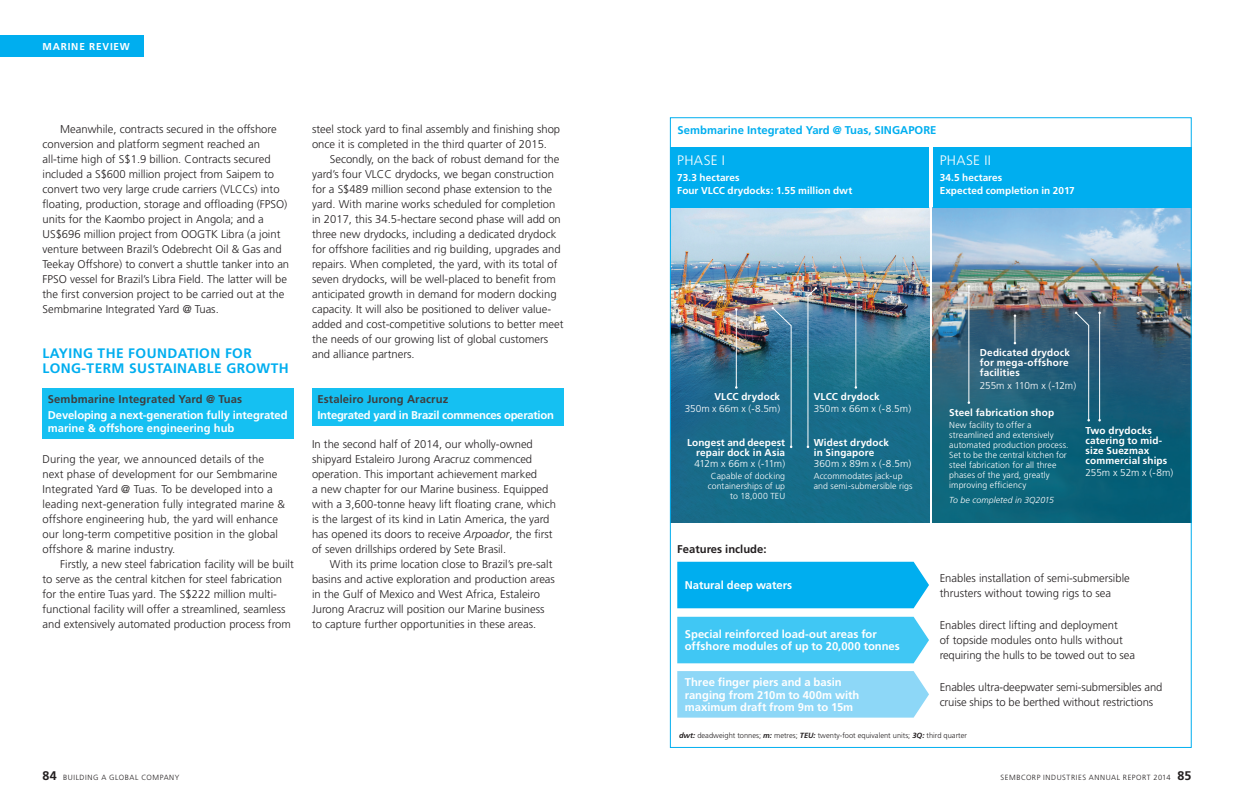
<style>
.page{position:relative;width:1234px;height:808px;background:#fff}
.page>*{position:absolute;margin:0;border:0;box-sizing:border-box;transform-origin:0 0}
.Subhead{font:700 13.75px/15px "Frutiger";letter-spacing:.03em;color:#00aeef}
.t1{font:300 13.75px "Frutiger";letter-spacing:.025em;color:#fff}
.Bodycopy___Generic{font:300 11.25px/15px "Frutiger";color:#231f20}
.Bodycopy___First_Par{font:300 11.25px/15px "Frutiger";color:#231f20}
.t2{font:700 11.25px/12.5px "Frutiger";color:#fff}
.t3{font:700 11.25px/16px "Frutiger";letter-spacing:-.02em;color:#fff}
.Subhead_Blue_9pt{font:700 11.25px "Frutiger";color:#00aeef}
.Body_Subhead___Black{font:700 11.25px "Frutiger";color:#231f20}
.t4{font:700 10px/10px "Frutiger";letter-spacing:.01em;color:#fff}
.t5{font:300 10px "Frutiger";letter-spacing:.005em;color:#fff}
.t6{font:300 10px "Frutiger";letter-spacing:-.02em;color:#fff}
.t7{font:300 10px "Frutiger";letter-spacing:-.05em;color:#fff}
.t8{font:700 10px "Frutiger";letter-spacing:.08em;color:#fff}
.t9{font:300 8.75px/10px "Frutiger";letter-spacing:.01em;color:#fff}
.t10{font:italic 300 8.75px "Frutiger";letter-spacing:.005em;color:#fff}
.Footnote{font:300 7.5px "Frutiger";color:#231f20}
.Footnote-2{font:300 7.5px "Frutiger";letter-spacing:.075em;color:#231f20}
.s1{color:#3e3e3f}
.s2{font-style:italic}
.s3{font-weight:700;font-style:italic}
.s4{font-weight:700;font-size:12.5px}
</style>
<div class="page">
<div style="left:0;top:35px;width:144px;height:22px;background:#00aeef"></div>
<div style="left:43px;top:388px;width:251px;height:51px;background:#15c0f2"></div>
<div style="left:312px;top:388px;width:251px;height:38px;background:#15c0f2"></div>
<img style="left:672px;top:208px;width:256px;height:315px">
<div style="left:670px;top:148px;width:258px;height:60px;background:#00aeef"></div>
<svg style="left:806px;top:287px;width:10px;height:161px;background:#45829b"></svg>
<svg style="left:771px;top:307px;width:21px;height:141px;background:#317796"></svg>
<hr style="left:855px;top:295px;width:1px;height:92px;background:#fff">
<hr style="left:735px;top:309px;width:1px;height:78px;background:#fff">
<img style="left:932px;top:208px;width:257px;height:315px">
<div style="left:932px;top:148px;width:259px;height:60px;background:#00aeef"></div>
<hr style="left:968px;top:286px;width:1px;height:117px;background:#fff">
<svg style="left:1013px;top:314px;width:2px;height:30px"></svg>
<hr style="left:1098px;top:313px;width:1px;height:107px;background:#fff">
<div style="left:677px;top:562px;width:251px;height:46px;background:#00aeef"></div>
<div style="left:677px;top:617px;width:251px;height:46px;background:#40c7f4"></div>
<svg style="left:677px;top:671px;width:251px;height:47px;background:#91d8f7"></svg>
<svg style="left:1074px;top:312px;width:15px;height:109px;background:#30647e"></svg>
<p class="t8" style="left:43px;top:41px;width:89px">MARINE REVIEW</p>
<p class="Bodycopy___Generic" style="left:43px;top:121px;width:248px;text-indent:18px">Meanwhile, contracts secured in the offshore conversion and platform segment reached an all-time high of S$1.9 billion. Contracts secured included a S$600 million project from Saipem to convert two very large crude carriers (VLCCs) into floating, production, storage and offloading (FPSO) units for the Kaombo project in Angola; and a US$696 million project from OOGTK Libra (a joint venture between Brazil’s Odebrecht Oil &amp; Gas and Teekay Offshore) to convert a shuttle tanker into an FPSO vessel for Brazil’s Libra Field. The latter will be the first conversion project to be carried out at the Sembmarine Integrated Yard @ Tuas.</p>
<p class="Subhead" style="left:43px;top:345px;width:248px">LAYING THE FOUNDATION FOR<br>LONG-TERM SUSTAINABLE GROWTH</p>
<p class="t2" style="left:48px;top:390px;width:241px;line-height:16px"><span class="s1">Sembmarine Integrated Yard @ Tuas<br></span>Developing a next-generation fully integrated</p>
<p class="t2" style="left:48px;top:421px;width:188px">marine &amp; offshore engineering hub</p>
<p class="Bodycopy___First_Par" style="left:43px;top:451px;width:244px">During the year, we announced details of the next phase of development for our Sembmarine Integrated Yard @ Tuas. To be developed into a leading next-generation fully integrated marine &amp; offshore engineering hub, the yard will enhance our long-term competitive position in the global offshore &amp; marine industry.</p>
<p class="Bodycopy___Generic" style="left:43px;top:556px;width:253px;text-indent:18px">Firstly, a new steel fabrication facility will be built to serve as the central kitchen for steel fabrication for the entire Tuas yard. The S$222 million multi&shy;functional facility will offer a streamlined, seamless and extensively automated production process from</p>
<p class="Bodycopy___Generic" style="left:312px;top:121px;width:249px">steel stock yard to final assembly and finishing shop once it is completed in the third quarter of 2015.</p>
<p class="Bodycopy___Generic" style="left:312px;top:151px;width:253px;text-indent:18px">Secondly, on the back of robust demand for the yard’s four VLCC drydocks, we began construction for a S$489 million second phase extension to the yard. With marine works scheduled for completion in 2017, this 34.5-hectare second phase will add on three new drydocks, including a dedicated drydock for offshore facilities and rig building, upgrades and repairs. When completed, the yard, with its total of seven drydocks, will be well-placed to benefit from anticipated growth in demand for modern docking capacity. It will also be positioned to deliver value&shy;added and cost-competitive solutions to better meet the needs of our growing list of global customers and alliance partners.</p>
<p class="t3" style="left:317px;top:391px;width:238px"><span class="s1">Estaleiro Jurong Aracruz<br></span>Integrated yard in Brazil commences operation</p>
<p class="Bodycopy___Generic" style="left:312px;top:436px;width:245px">In the second half of 2014, our wholly-owned shipyard Estaleiro Jurong Aracruz commenced operation. This important achievement marked<br>a new chapter for our Marine business. Equipped with a 3,600-tonne heavy lift floating crane, which is the largest of its kind in Latin America, the yard has opened its doors to receive <span class="s2">Arpoador</span>, the first of seven drillships ordered by Sete Brasil.</p>
<p class="Bodycopy___Generic" style="left:312px;top:556px;width:244px;text-indent:18px">With its prime location close to Brazil’s pre-salt basins and active exploration and production areas in the Gulf of Mexico and West Africa, Estaleiro Jurong Aracruz will position our Marine business to capture further opportunities in these areas.</p>
<p class="Subhead_Blue_9pt" style="left:677px;top:123px;width:260px">Sembmarine Integrated Yard @ Tuas, SINGAPORE</p>
<p class="t1" style="left:677px;top:153px;width:49px">PHASE I</p>
<p class="t4" style="left:677px;top:172px;width:176px;line-height:12.5px">73.3 hectares<br>Four VLCC drydocks: 1.55 million dwt</p>
<p class="t1" style="left:939px;top:153px;width:53px">PHASE II</p>
<p class="t4" style="left:939px;top:172px;width:136px;line-height:12.5px">34.5 hectares<br>Expected completion in 2017</p>
<p class="t4" style="left:714px;top:391px;width:67px">VLCC drydock</p>
<p class="t5" style="left:684px;top:403px;width:97px">350m x 66m x (-8.5m)</p>
<p class="t4" style="left:687px;top:437px;width:99px;text-align:right">Longest and deepest repair dock in Asia</p>
<p class="t7" style="left:694px;top:458px;width:92px">412m x 66m x (-11m)</p>
<p class="t9" style="left:707px;top:471px;width:79px;text-align:right">Capable of docking containerships of up to 18,000 TEU</p>
<p class="Body_Subhead___Black" style="left:677px;top:542px;width:91px">Features include:</p>
<p class="t4" style="left:813px;top:391px;width:67px">VLCC drydock</p>
<p class="t5" style="left:813px;top:403px;width:99px">350m x 66m x (-8.5m)</p>
<p class="t4" style="left:813px;top:437px;width:77px">Widest drydock in Singapore</p>
<p class="t5" style="left:813px;top:458px;width:99px">360m x 89m x (-8.5m)</p>
<p class="t9" style="left:813px;top:471px;width:100px">Accommodates jack-up and semi-submersible rigs</p>
<p class="t2" style="left:684px;top:579px;width:109px">Natural deep waters</p>
<p class="t2" style="left:684px;top:628px;width:216px">Special reinforced load-out areas for offshore modules of up to 20,000 tonnes</p>
<p class="t2" style="left:684px;top:676px;width:176px">Three finger piers and a basin ranging from 210m to 400m with maximum draft from 9m to 15m</p>
<p class="t4" style="left:979px;top:348px;width:91px">Dedicated drydock for mega-offshore facilities</p>
<p class="t6" style="left:979px;top:380px;width:98px">255m x 110m x (-12m)</p>
<p class="t4" style="left:949px;top:407px;width:106px">Steel fabrication shop</p>
<p class="t9" style="left:949px;top:420px;width:121px">New facility to offer a streamlined and extensively automated production process.<br>Set to be the central kitchen for steel fabrication for all three phases of the yard, greatly improving efficiency</p>
<p class="t10" style="left:949px;top:495px;width:106px">To be completed in 3Q2015</p>
<p class="t4" style="left:1085px;top:425px;width:83px">Two drydocks catering to mid&shy;size Suezmax commercial ships</p>
<p class="t5" style="left:1085px;top:467px;width:89px">255m x 52m x (-8m)</p>
<p class="Bodycopy___First_Par" style="left:939px;top:570px;width:192px">Enables installation of semi-submersible thrusters without towing rigs to sea</p>
<p class="Bodycopy___First_Par" style="left:939px;top:618px;width:197px">Enables direct lifting and deployment<br>of topside modules onto hulls without requiring the hulls to be towed out to sea</p>
<p class="Bodycopy___First_Par" style="left:939px;top:680px;width:224px">Enables ultra-deepwater semi-submersibles and cruise ships to be berthed without restrictions</p>
<p class="Footnote" style="left:679px;top:731px;width:289px"><span class="s3">dwt:</span> deadweight tonnes; <span class="s3">m:</span> metres; <span class="s3">TEU:</span> twenty-foot equivalent units; <span class="s3">3Q:</span> third quarter</p>
<p class="Footnote-2" style="left:43px;top:773px;width:138px"><span class="s4">84</span> BUILDING A GLOBAL COMPANY</p>
<p class="Footnote-2" style="left:1000px;top:773px;width:192px">SEMBCORP INDUSTRIES ANNUAL REPORT 2014 <span class="s4">85</span></p>
</div>
